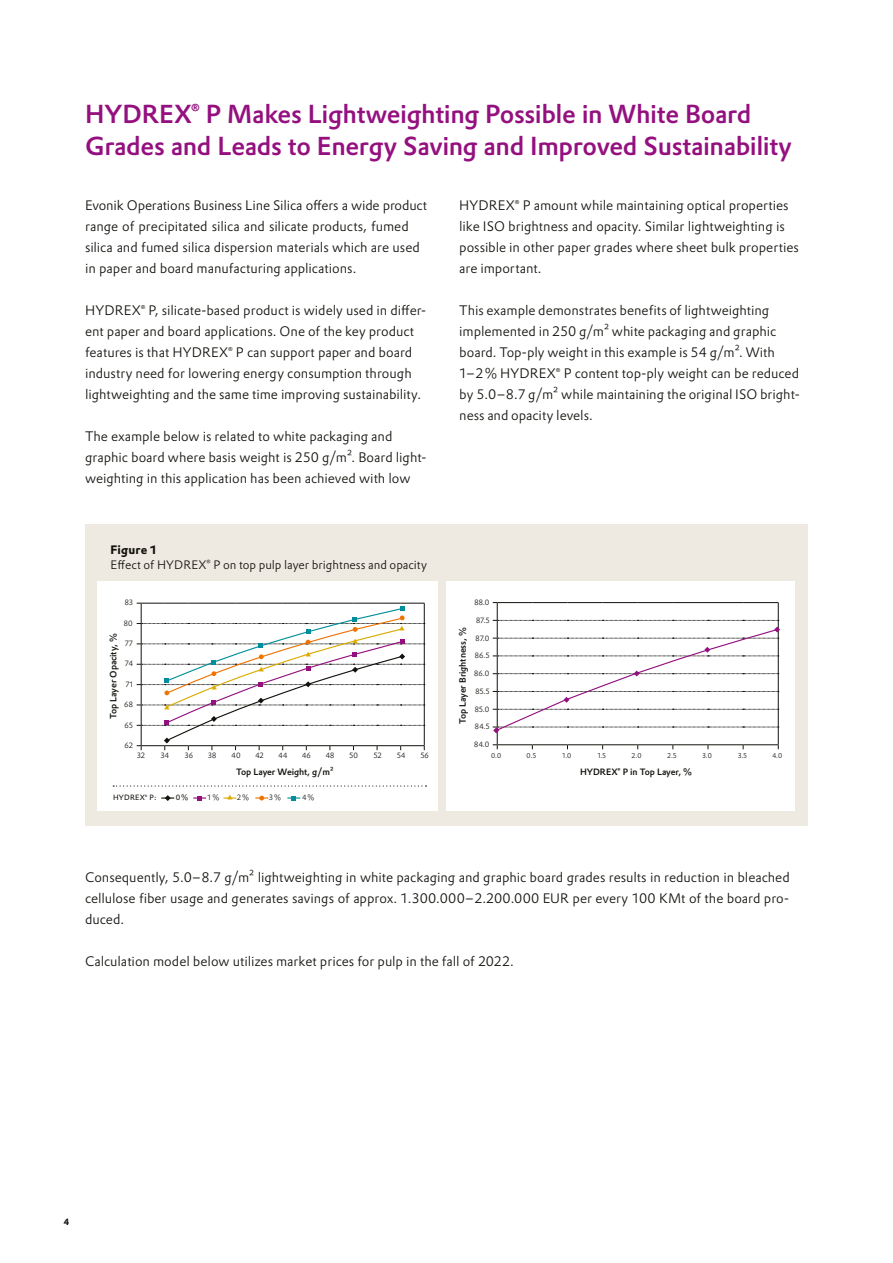
<style>
.page{position:relative;width:893px;height:1263px;background:#fff}
.page>*{position:absolute;margin:0;border:0;box-sizing:border-box;transform-origin:0 0}
.t1{font:500 25.5px/31.5px "Evonik Prokyon";letter-spacing:-.015em;color:#94107f}
.t2{font:300 13.5px/21px "Evonik Prokyon";color:#12120d}
.t3{font:300 12px/15px "Evonik Prokyon";color:#12120d}
.t4{font:500 9px "Evonik Prokyon";letter-spacing:-.01em;color:#12120d}
.t5{font:700 9px "Evonik Prokyon";color:#12120d}
.t6{font:700 7.95px "Evonik Prokyon";color:#dbaa00}
.t7{font:300 7.5px "Evonik Prokyon";letter-spacing:.04em;color:#12120d}
.t8{font:7.5px "Evonik Prokyon";letter-spacing:.025em;color:#12120d}
.t9{font:300 6.9px "Evonik Prokyon";color:#12120d}
.s1{font-weight:700}
.s2{font-weight:700;font-size:7.95px;color:#dbaa00}
</style>
<div class="page">
<div style="left:85px;top:524px;width:723px;height:302px;background:#eeeae1"></div>
<div style="left:446px;top:582px;width:349px;height:229px;background:#fff"></div>
<div style="left:98px;top:582px;width:340px;height:229px;background:#fff"></div>
<svg style="left:137px;top:603px;width:288px;height:147px"></svg>
<svg style="left:493px;top:602px;width:287px;height:147px"></svg>
<svg style="left:113px;top:785px;width:313px;height:2px"></svg>
<svg style="left:161px;top:795px;width:13px;height:6px"></svg>
<svg style="left:193px;top:796px;width:13px;height:4px"></svg>
<svg style="left:223px;top:797px;width:13px;height:2px"></svg>
<svg style="left:255px;top:796px;width:13px;height:4px"></svg>
<svg style="left:287px;top:796px;width:13px;height:4px"></svg>
<h1 class="t1" style="left:85px;top:97px;width:708px">HYDREX<sup>®</sup> P Makes Lightweighting Possible in White Board<br>Grades and Leads to Energy Saving and Improved Sustainability</h1>
<p class="t2" style="left:85px;top:194px;width:344px">Evonik Operations Business Line Silica offers a wide product range of precipitated silica and silicate products, fumed silica and fumed silica dispersion materials which are used in paper and board manufacturing applications.</p>
<p class="t2" style="left:85px;top:299px;width:343px">HYDREX<sup>®</sup> P, silicate-based product is widely used in differ&shy;ent paper and board applications. One of the key product features is that HYDREX<sup>®</sup> P can support paper and board industry need for lowering energy consumption through lightweighting and the same time improving sustainability.</p>
<p class="t2" style="left:85px;top:425px;width:343px">The example below is related to white packaging and graphic board where basis weight is 250 g/m². Board light&shy;weighting in this application has been achieved with low</p>
<p class="t2" style="left:459px;top:194px;width:341px">HYDREX<sup>®</sup> P amount while maintaining optical properties like ISO brightness and opacity. Similar lightweighting is possible in other paper grades where sheet bulk properties are important.</p>
<p class="t2" style="left:459px;top:299px;width:342px">This example demonstrates benefits of lightweighting implemented in 250 g/m² white packaging and graphic board. Top-ply weight in this example is 54 g/m². With 1–2% HYDREX<sup>®</sup> P content top-ply weight can be reduced by 5.0–8.7 g/m² while maintaining the original ISO bright&shy;ness and opacity levels.</p>
<p class="t3" style="left:111px;top:542px;width:318px"><span class="s1">Figure 1<br></span>Effect of HYDREX<sup>®</sup> P on top pulp layer brightness and opacity</p>
<p class="t7" style="left:125px;top:597px;width:10px">83</p>
<p class="t7" style="left:124px;top:617px;width:10px">80</p>
<p class="t7" style="left:125px;top:638px;width:9px">77</p>
<p class="t7" style="left:125px;top:658px;width:9px">74</p>
<p class="t7" style="left:126px;top:678px;width:9px">71</p>
<p class="t7" style="left:124px;top:699px;width:10px">68</p>
<p class="t7" style="left:125px;top:719px;width:10px">65</p>
<p class="t7" style="left:124px;top:740px;width:9px">62</p>
<p class="t4" style="left:106px;top:719px;width:87px;rotate:-90deg">Top Layer Opacity, %</p>
<p class="t6" style="left:164px;top:700px;width:7px">▲</p>
<p class="t6" style="left:211px;top:680px;width:7px">▲</p>
<p class="t6" style="left:258px;top:663px;width:7px">▲</p>
<p class="t6" style="left:305px;top:648px;width:7px">▲</p>
<p class="t6" style="left:352px;top:634px;width:7px">▲</p>
<p class="t6" style="left:399px;top:622px;width:7px">▲</p>
<p class="t7" style="left:137px;top:749px;width:8px">32</p>
<p class="t7" style="left:161px;top:749px;width:10px">34</p>
<p class="t7" style="left:185px;top:749px;width:10px">36</p>
<p class="t7" style="left:208px;top:749px;width:10px">38</p>
<p class="t7" style="left:232px;top:749px;width:10px">40</p>
<p class="t7" style="left:256px;top:749px;width:9px">42</p>
<p class="t7" style="left:279px;top:749px;width:10px">44</p>
<p class="t7" style="left:302px;top:749px;width:10px">46</p>
<p class="t7" style="left:326px;top:749px;width:10px">48</p>
<p class="t7" style="left:349px;top:749px;width:10px">50</p>
<p class="t7" style="left:374px;top:749px;width:8px">52</p>
<p class="t7" style="left:397px;top:749px;width:10px">54</p>
<p class="t7" style="left:421px;top:749px;width:10px">56</p>
<p class="t4" style="left:236px;top:765px;width:99px">Top Layer Weight, g/m2</p>
<p class="t8" style="left:113px;top:792px;width:45px">HYDREX<sup>®</sup> P:</p>
<p class="t8" style="left:176px;top:792px;width:14px">0%</p>
<p class="t7" style="left:207px;top:792px;width:43px">1% <span class="s2">▲</span> 2%</p>
<p class="t7" style="left:269px;top:792px;width:14px">3%</p>
<p class="t7" style="left:302px;top:792px;width:14px">4%</p>
<p class="t7" style="left:474px;top:596px;width:17px">88.0</p>
<p class="t7" style="left:476px;top:614px;width:15px">87.5</p>
<p class="t7" style="left:476px;top:632px;width:15px">87.0</p>
<p class="t7" style="left:475px;top:650px;width:16px">86.5</p>
<p class="t7" style="left:474px;top:668px;width:17px">86.0</p>
<p class="t7" style="left:475px;top:685px;width:16px">85.5</p>
<p class="t7" style="left:475px;top:703px;width:16px">85.0</p>
<p class="t7" style="left:475px;top:721px;width:16px">84.5</p>
<p class="t7" style="left:474px;top:739px;width:17px">84.0</p>
<p class="t4" style="left:455px;top:724px;width:98px;rotate:-90deg">Top Layer Brightness, %</p>
<p class="t9" style="left:491px;top:750px;width:12px">0.0</p>
<p class="t9" style="left:527px;top:750px;width:11px">0.5</p>
<p class="t9" style="left:563px;top:750px;width:10px">1.0</p>
<p class="t9" style="left:598px;top:750px;width:10px">1.5</p>
<p class="t9" style="left:632px;top:750px;width:11px">2.0</p>
<p class="t9" style="left:667px;top:750px;width:10px">2.5</p>
<p class="t9" style="left:702px;top:750px;width:11px">3.0</p>
<p class="t9" style="left:738px;top:750px;width:10px">3.5</p>
<p class="t9" style="left:772px;top:750px;width:11px">4.0</p>
<p class="t4" style="left:580px;top:765px;width:114px">HYDREX<sup>®</sup> P in Top Layer, %</p>
<p class="t2" style="left:85px;top:866px;width:706px;text-align:justify">Consequently, 5.0–8.7 g/m² lightweighting in white packaging and graphic board grades results in reduction in bleached cellulose fiber usage and generates savings of approx. 1.300.000–2.200.000 EUR per every 100 KMt of the board pro&shy;duced.</p>
<p class="t2" style="left:85px;top:950px;width:430px">Calculation model below utilizes market prices for pulp in the fall of 2022.</p>
<p class="t5" style="left:64px;top:1214px;width:7px">4</p>
</div>
